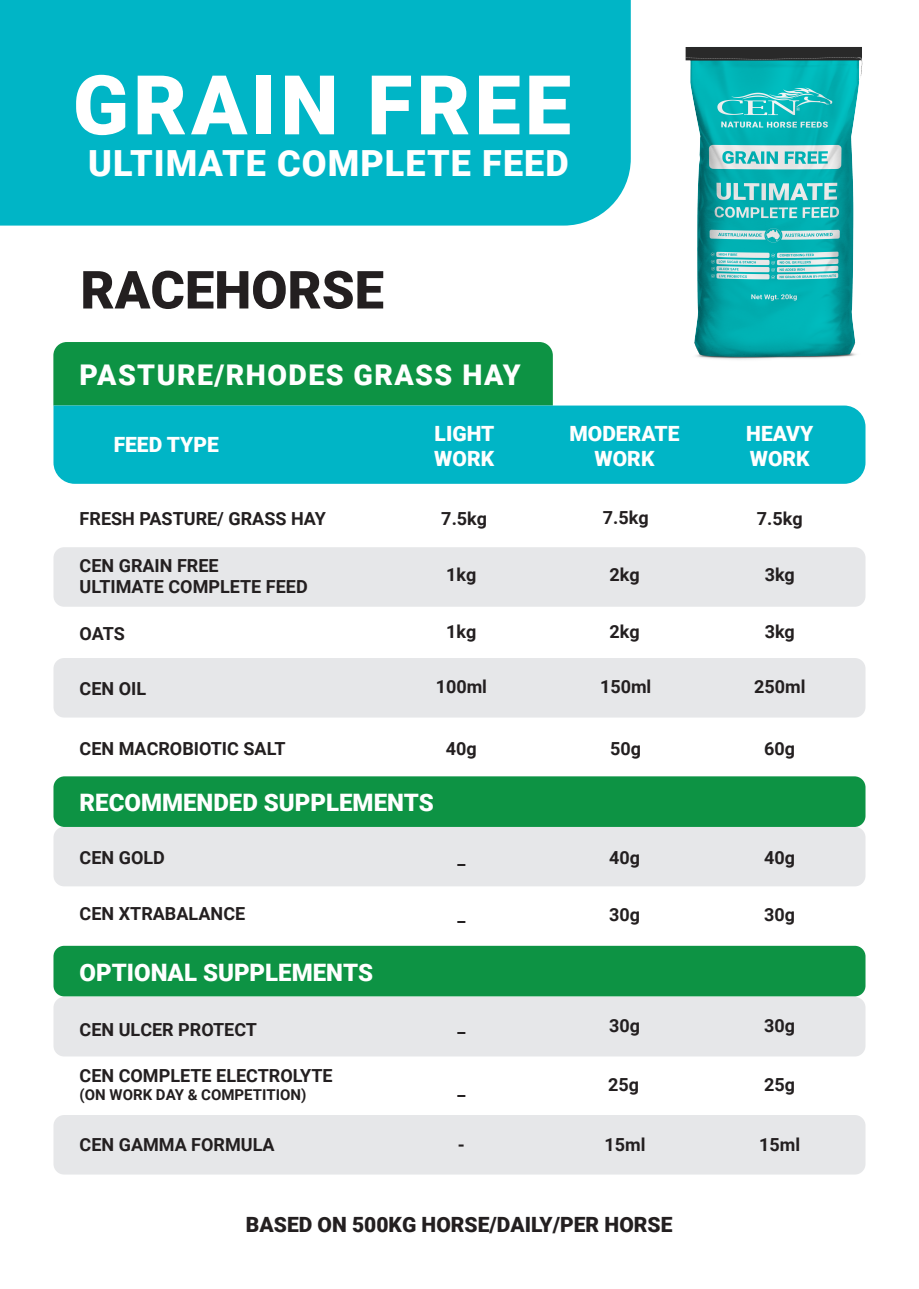
<style>
.page{position:relative;width:919px;height:1289px;background:#fff}
.page>*{position:absolute;margin:0;border:0;box-sizing:border-box;transform-origin:0 0}
.t1{font:900 82.5px "Roboto";letter-spacing:.05em;color:#fff}
.t2{font:900 52.5px "Roboto";color:#231f20}
.t3{font:900 36px "Roboto";letter-spacing:.03em;color:#fff}
.t4{font:900 28.5px "Roboto";letter-spacing:.05em;color:#fff}
.t5{font:900 24px "Roboto";color:#fff}
.t6{font:900 21px/25.2px "Roboto";color:#fff}
.t7{font:900 21px "Roboto";color:#231f20}
.t8{font:700 18px/21.6px "Roboto";color:#231f20}
.t9{font:700 15px "Roboto";color:#231f20}
</style>
<div class="page">
<div style="left:0;top:0;width:630px;height:225px;background:#00b5c6"></div>
<img style="left:685px;top:47px;width:178px;height:313px">
<div style="left:53px;top:342px;width:500px;height:63px;background:#0d9344"></div>
<div style="left:53px;top:547px;width:812px;height:59px;background:#e6e7e9;border-radius:11px"></div>
<div style="left:53px;top:996px;width:812px;height:60px;background:#e6e7e9;border-radius:11px"></div>
<div style="left:53px;top:1114px;width:812px;height:60px;background:#e6e7e9;border-radius:11px"></div>
<div style="left:53px;top:658px;width:812px;height:59px;background:#e6e7e9;border-radius:11px"></div>
<div style="left:53px;top:826px;width:812px;height:60px;background:#e6e7e9;border-radius:11px"></div>
<div style="left:53px;top:405px;width:812px;height:79px;background:#00b5c6"></div>
<div style="left:53px;top:945px;width:812px;height:51px;background:#0d9344;border-radius:11px"></div>
<div style="left:53px;top:776px;width:812px;height:51px;background:#0d9344;border-radius:11px"></div>
<h1 class="t1" style="left:73px;top:47px;width:500px">GRAIN FREE</h1>
<h3 class="t3" style="left:88px;top:138px;width:482px">ULTIMATE COMPLETE FEED</h3>
<h2 class="t2" style="left:80px;top:253px;width:305px">RACEHORSE</h2>
<h3 class="t4" style="left:80px;top:355px;width:442px">PASTURE/RHODES GRASS HAY</h3>
<p class="t6" style="left:114px;top:431px;width:107px">FEED TYPE</p>
<p class="t6" style="left:569px;top:420px;width:111px;text-align:center">MODERATE<br>WORK</p>
<p class="t6" style="left:434px;top:420px;width:62px">LIGHT<br>WORK</p>
<p class="t6" style="left:746px;top:420px;width:69px">HEAVY<br>WORK</p>
<p class="t8" style="left:80px;top:507px;width:248px">FRESH PASTURE/ GRASS HAY</p>
<p class="t8" style="left:441px;top:507px;width:47px">7.5kg</p>
<p class="t8" style="left:602px;top:506px;width:47px">7.5kg</p>
<p class="t8" style="left:756px;top:507px;width:47px">7.5kg</p>
<p class="t8" style="left:80px;top:554px;width:229px">CEN GRAIN FREE<br>ULTIMATE COMPLETE FEED</p>
<p class="t8" style="left:80px;top:622px;width:47px">OATS</p>
<p class="t8" style="left:80px;top:677px;width:68px">CEN OIL</p>
<p class="t8" style="left:446px;top:563px;width:32px">1kg</p>
<p class="t8" style="left:609px;top:563px;width:32px">2kg</p>
<p class="t8" style="left:764px;top:563px;width:32px">3kg</p>
<p class="t8" style="left:446px;top:620px;width:32px">1kg</p>
<p class="t8" style="left:609px;top:620px;width:32px">2kg</p>
<p class="t8" style="left:764px;top:620px;width:32px">3kg</p>
<p class="t8" style="left:435px;top:675px;width:53px">100ml</p>
<p class="t8" style="left:600px;top:674px;width:53px">150ml</p>
<p class="t8" style="left:754px;top:675px;width:53px">250ml</p>
<p class="t8" style="left:80px;top:737px;width:207px">CEN MACROBIOTIC SALT</p>
<p class="t8" style="left:446px;top:736px;width:32px">40g</p>
<p class="t8" style="left:610px;top:736px;width:32px">50g</p>
<p class="t8" style="left:764px;top:736px;width:32px">60g</p>
<h3 class="t5" style="left:80px;top:786px;width:356px">RECOMMENDED SUPPLEMENTS</h3>
<p class="t8" style="left:80px;top:846px;width:87px">CEN GOLD</p>
<p class="t8" style="left:609px;top:846px;width:32px">40g</p>
<p class="t8" style="left:764px;top:846px;width:32px">40g</p>
<p class="t8" style="left:764px;top:903px;width:32px">30g</p>
<p class="t8" style="left:457px;top:846px;width:10px">_</p>
<p class="t8" style="left:80px;top:902px;width:167px">CEN XTRABALANCE</p>
<p class="t8" style="left:609px;top:903px;width:32px">30g</p>
<p class="t8" style="left:457px;top:903px;width:10px">_</p>
<h3 class="t5" style="left:80px;top:955px;width:295px">OPTIONAL SUPPLEMENTS</h3>
<p class="t8" style="left:80px;top:1018px;width:179px">CEN ULCER PROTECT</p>
<p class="t8" style="left:80px;top:1063px;width:254px">CEN COMPLETE ELECTROLYTE</p>
<p class="t9" style="left:80px;top:1083px;width:228px">(ON WORK DAY &amp; COMPETITION)</p>
<p class="t8" style="left:80px;top:1132px;width:197px">CEN GAMMA FORMULA</p>
<p class="t8" style="left:457px;top:1014px;width:10px">_</p>
<p class="t8" style="left:457px;top:1077px;width:10px">_</p>
<p class="t8" style="left:609px;top:1014px;width:32px">30g</p>
<p class="t8" style="left:608px;top:1073px;width:32px">25g</p>
<p class="t8" style="left:458px;top:1132px;width:8px">-</p>
<p class="t8" style="left:604px;top:1132px;width:43px">15ml</p>
<p class="t7" style="left:246px;top:1209px;width:428px">BASED ON 500KG HORSE/DAILY/PER HORSE</p>
<p class="t8" style="left:764px;top:1014px;width:32px">30g</p>
<p class="t8" style="left:764px;top:1073px;width:32px">25g</p>
<p class="t8" style="left:759px;top:1132px;width:43px">15ml</p>
</div>
